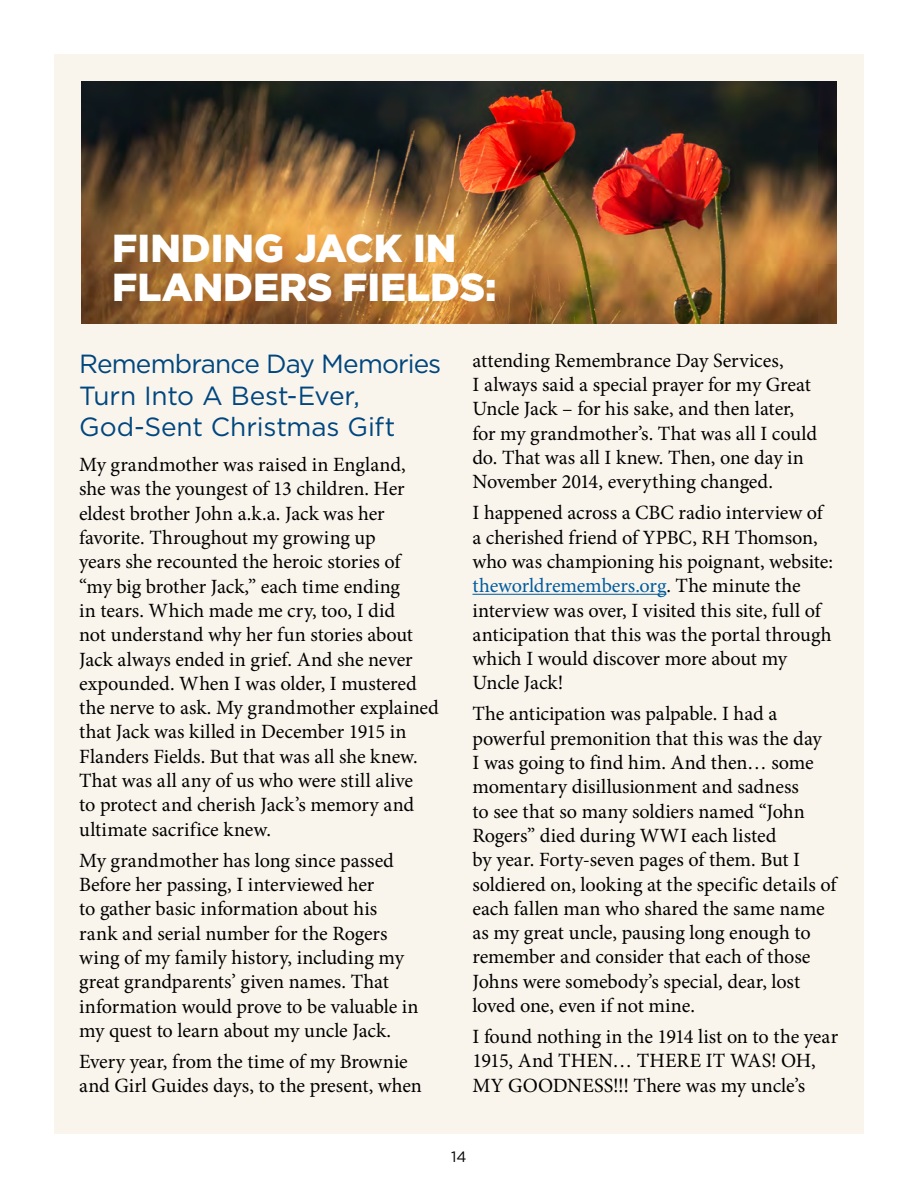
<style>
.page{position:relative;width:918px;height:1188px;background:#fff}
.page>*{position:absolute;margin:0;border:0;box-sizing:border-box;transform-origin:0 0}
.t1{font:900 39px/39px "Gotham";color:#fff}
.t2{font:26.25px/31.5px "Gotham";letter-spacing:-.02em;color:#00467f}
.t3{font:20.25px/24.3px "Minion Pro";letter-spacing:-.005em;color:#000}
.t4{font:15px "Gotham";color:#000}
.s1{color:#005c9f}
</style>
<div class="page">
<div style="left:54px;top:54px;width:810px;height:1080px;background:#faf5ec"></div>
<hr style="left:472px;top:594px;width:194px;height:1px;background:#005c9f">
<img style="left:81px;top:81px;width:756px;height:243px">
<h1 class="t1" style="left:112px;top:229px;width:386px">FINDING JACK IN<br>FLANDERS FIELDS:</h1>
<p class="t2" style="left:79px;top:347px;width:364px">Remembrance Day Memories<br>Turn Into A Best-Ever,<br>God-Sent Christmas Gift</p>
<p class="t3" style="left:79px;top:453px;width:361px">My grandmother was raised in England,<br>she was the youngest of 13 children. Her eldest brother John a.k.a. Jack was her favorite. Throughout my growing up<br>years she recounted the heroic stories of<br>“my big brother Jack,” each time ending<br>in tears. Which made me cry, too, I did<br>not understand why her fun stories about Jack always ended in grief. And she never expounded. When I was older, I mustered the nerve to ask. My grandmother explained that Jack was killed in December 1915 in Flanders Fields. But that was all she knew.<br>That was all any of us who were still alive<br>to protect and cherish Jack’s memory and ultimate sacrifice knew.</p>
<p class="t3" style="left:79px;top:848px;width:341px">My grandmother has long since passed Before her passing, I interviewed her<br>to gather basic information about his rank and serial number for the Rogers wing of my family history, including my great grandparents’ given names. That information would prove to be valuable in my quest to learn about my uncle Jack.</p>
<p class="t3" style="left:79px;top:1049px;width:344px">Every year, from the time of my Brownie and Girl Guides days, to the present, when</p>
<p class="t3" style="left:472px;top:348px;width:346px">attending Remembrance Day Services,<br>I always said a special prayer for my Great Uncle Jack – for his sake, and then later, for my grandmother’s. That was all I could do. That was all I knew. Then, one day in November 2014, everything changed.</p>
<p class="t3" style="left:472px;top:501px;width:362px">I happened across a CBC radio interview of a cherished friend of YPBC, RH Thomson, who was championing his poignant, website: <span class="s1">theworldremembers.org</span>. The minute the interview was over, I visited this site, full of anticipation that this was the portal through which I would discover more about my Uncle Jack!</p>
<p class="t3" style="left:472px;top:702px;width:365px">The anticipation was palpable. I had a powerful premonition that this was the day<br>I was going to find him. And then… some momentary disillusionment and sadness<br>to see that so many soldiers named “John Rogers” died during WWI each listed<br>by year. Forty-seven pages of them. But I soldiered on, looking at the specific details of each fallen man who shared the same name as my great uncle, pausing long enough to remember and consider that each of those Johns were somebody’s special, dear, lost loved one, even if not mine.</p>
<p class="t3" style="left:472px;top:1025px;width:367px">I found nothing in the 1914 list on to the year<br>1915, And THEN… THERE IT WAS! OH,<br>MY GOODNESS!!! There was my uncle’s</p>
<p class="t4" style="left:451px;top:1147px;width:17px">14</p>
</div>
